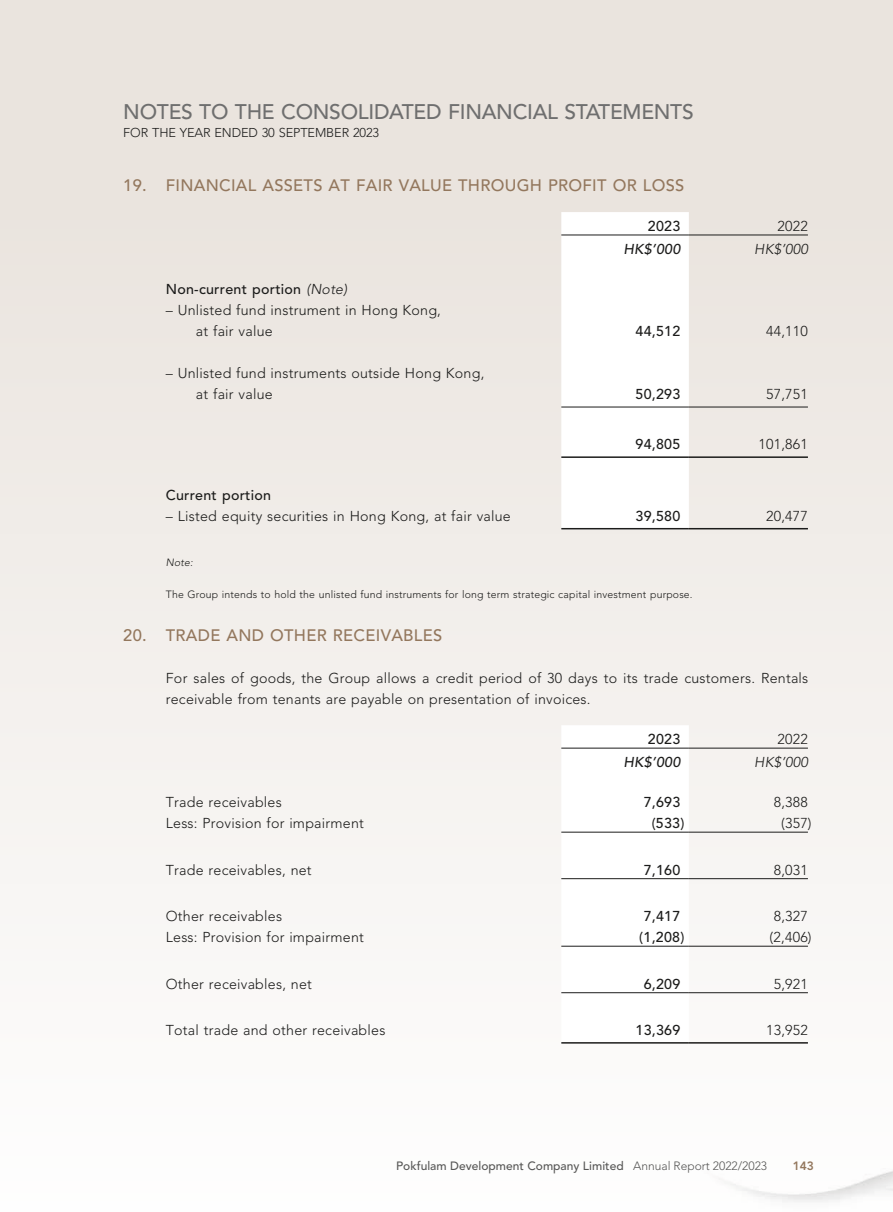
<style>
.page{position:relative;width:893px;height:1212px;background:#fff}
.page>*{position:absolute;margin:0;border:0;box-sizing:border-box;transform-origin:0 0}
.t1{font:500 21px "Avenir LT Std";letter-spacing:-.015em;color:#6f6f6f}
.t2{font:500 16.5px "Avenir LT Std";letter-spacing:.015em;color:#93775d}
.t3{font:300 14.25px/21px "Avenir LT Std";letter-spacing:.015em;color:#1c1c1b}
.t4{font:500 14.25px "Avenir LT Std";letter-spacing:.015em;color:#1c1c1b}
.t5{font:italic 500 14.25px "Avenir LT Std";letter-spacing:.015em;color:#1c1c1b}
.t6{font:italic 300 14.25px "Avenir LT Std";letter-spacing:.015em;color:#1c1c1b}
.t7{font:300 12.75px "Avenir LT Std";letter-spacing:-.01em;color:#1c1c1b}
.t8{font:500 12px "Avenir LT Std";color:#575756}
.t9{font:800 12px "Avenir LT Std";color:#93775d}
.t10{font:300 10.5px "Avenir LT Std";letter-spacing:.015em;color:#1c1c1b}
.t11{font:italic 300 10.5px "Avenir LT Std";color:#1c1c1b}
.s1{font-weight:300;font-style:italic}
.s2{font-weight:300}
</style>
<div class="page">
<div style="left:0;top:0;width:893px;height:1212px;background:linear-gradient(to bottom,#e7e0d9,#fdfdfd)"></div>
<svg style="left:561px;top:212px;width:128px;height:316px"></svg>
<hr style="left:561px;top:235px;width:128px;height:1px;background:#1c1c1b">
<hr style="left:689px;top:235px;width:119px;height:1px;background:#1c1c1b">
<hr style="left:561px;top:407px;width:128px;height:1px;background:#1c1c1b">
<hr style="left:689px;top:407px;width:119px;height:1px;background:#1c1c1b">
<hr style="left:561px;top:456px;width:128px;height:2px;background:#1c1c1b">
<hr style="left:689px;top:456px;width:119px;height:2px;background:#1c1c1b">
<hr style="left:561px;top:528px;width:128px;height:1px;background:#1c1c1b">
<hr style="left:689px;top:528px;width:119px;height:1px;background:#1c1c1b">
<svg style="left:561px;top:725px;width:128px;height:317px"></svg>
<hr style="left:561px;top:748px;width:128px;height:1px;background:#1c1c1b">
<hr style="left:689px;top:748px;width:119px;height:1px;background:#1c1c1b">
<hr style="left:561px;top:832px;width:128px;height:1px;background:#1c1c1b">
<hr style="left:689px;top:832px;width:119px;height:1px;background:#1c1c1b">
<hr style="left:561px;top:878px;width:128px;height:1px;background:#1c1c1b">
<hr style="left:689px;top:878px;width:119px;height:1px;background:#1c1c1b">
<hr style="left:561px;top:946px;width:128px;height:1px;background:#1c1c1b">
<hr style="left:689px;top:946px;width:119px;height:1px;background:#1c1c1b">
<hr style="left:561px;top:992px;width:128px;height:1px;background:#1c1c1b">
<hr style="left:689px;top:992px;width:119px;height:1px;background:#1c1c1b">
<hr style="left:561px;top:1042px;width:128px;height:1px;background:#1c1c1b">
<hr style="left:689px;top:1042px;width:119px;height:1px;background:#1c1c1b">
<h1 class="t1" style="left:123px;top:100px;width:572px">NOTES TO THE CONSOLIDATED FINANCIAL STATEMENTS</h1>
<p class="t7" style="left:123px;top:125px;width:257px">FOR THE YEAR ENDED 30 SEPTEMBER 2023</p>
<p class="t2" style="left:123px;top:176px;width:562px">19. FINANCIAL ASSETS AT FAIR VALUE THROUGH PROFIT OR LOSS</p>
<p class="t4" style="left:648px;top:218px;width:34px">2023</p>
<p class="t3" style="left:778px;top:215px;width:32px">2022</p>
<p class="t5" style="left:623px;top:241px;width:58px">HK$’000</p>
<p class="t6" style="left:754px;top:241px;width:55px">HK$’000</p>
<p class="t4" style="left:166px;top:281px;width:183px">Non-current portion <span class="s1">(Note)</span></p>
<p class="t3" style="left:196px;top:299px;width:247px;text-indent:-30px">– Unlisted fund instrument in Hong Kong, at fair value</p>
<p class="t4" style="left:636px;top:323px;width:46px">44,512</p>
<p class="t3" style="left:766px;top:320px;width:43px">44,110</p>
<p class="t3" style="left:196px;top:362px;width:290px;text-indent:-30px">– Unlisted fund instruments outside Hong Kong, at fair value</p>
<p class="t4" style="left:636px;top:386px;width:46px">50,293</p>
<p class="t3" style="left:766px;top:383px;width:43px">57,751</p>
<p class="t4" style="left:636px;top:436px;width:46px">94,805</p>
<p class="t3" style="left:758px;top:434px;width:51px">101,861</p>
<p class="t4" style="left:166px;top:487px;width:107px">Current portion</p>
<p class="t3" style="left:166px;top:506px;width:346px">– Listed equity securities in Hong Kong, at fair value</p>
<p class="t4" style="left:636px;top:508px;width:46px">39,580</p>
<p class="t3" style="left:766px;top:506px;width:43px">20,477</p>
<p class="t11" style="left:166px;top:556px;width:29px">Note:</p>
<p class="t10" style="left:166px;top:588px;width:528px">The Group intends to hold the unlisted fund instruments for long term strategic capital investment purpose.</p>
<p class="t2" style="left:123px;top:626px;width:321px">20. TRADE AND OTHER RECEIVABLES</p>
<p class="t3" style="left:166px;top:668px;width:644px">For sales of goods, the Group allows a credit period of 30 days to its trade customers. Rentals receivable from tenants are payable on presentation of invoices.</p>
<p class="t4" style="left:648px;top:731px;width:34px">2023</p>
<p class="t3" style="left:778px;top:729px;width:32px">2022</p>
<p class="t5" style="left:623px;top:754px;width:58px">HK$’000</p>
<p class="t6" style="left:754px;top:754px;width:55px">HK$’000</p>
<p class="t3" style="left:166px;top:792px;width:118px">Trade receivables</p>
<p class="t4" style="left:644px;top:794px;width:38px">7,693</p>
<p class="t3" style="left:774px;top:792px;width:36px">8,388</p>
<p class="t3" style="left:166px;top:813px;width:200px">Less: Provision for impairment</p>
<p class="t4" style="left:652px;top:815px;width:34px">(533)</p>
<p class="t3" style="left:781px;top:813px;width:32px">(357)</p>
<p class="t3" style="left:166px;top:859px;width:147px">Trade receivables, net</p>
<p class="t4" style="left:644px;top:861px;width:38px">7,160</p>
<p class="t3" style="left:774px;top:859px;width:36px">8,031</p>
<p class="t3" style="left:166px;top:906px;width:118px">Other receivables</p>
<p class="t4" style="left:644px;top:908px;width:38px">7,417</p>
<p class="t3" style="left:774px;top:906px;width:36px">8,327</p>
<p class="t3" style="left:166px;top:927px;width:200px">Less: Provision for impairment</p>
<p class="t4" style="left:639px;top:929px;width:47px">(1,208)</p>
<p class="t3" style="left:769px;top:927px;width:44px">(2,406)</p>
<p class="t3" style="left:166px;top:973px;width:148px">Other receivables, net</p>
<p class="t4" style="left:644px;top:975px;width:38px">6,209</p>
<p class="t3" style="left:774px;top:973px;width:36px">5,921</p>
<p class="t3" style="left:166px;top:1020px;width:221px">Total trade and other receivables</p>
<p class="t4" style="left:636px;top:1022px;width:46px">13,369</p>
<p class="t3" style="left:766px;top:1020px;width:43px">13,952</p>
<p class="t8" style="left:396px;top:1158px;width:373px">Pokfulam Development Company Limited <span class="s2">Annual Report 2022/2023</span></p>
<p class="t9" style="left:793px;top:1158px;width:23px">143</p>
</div>
